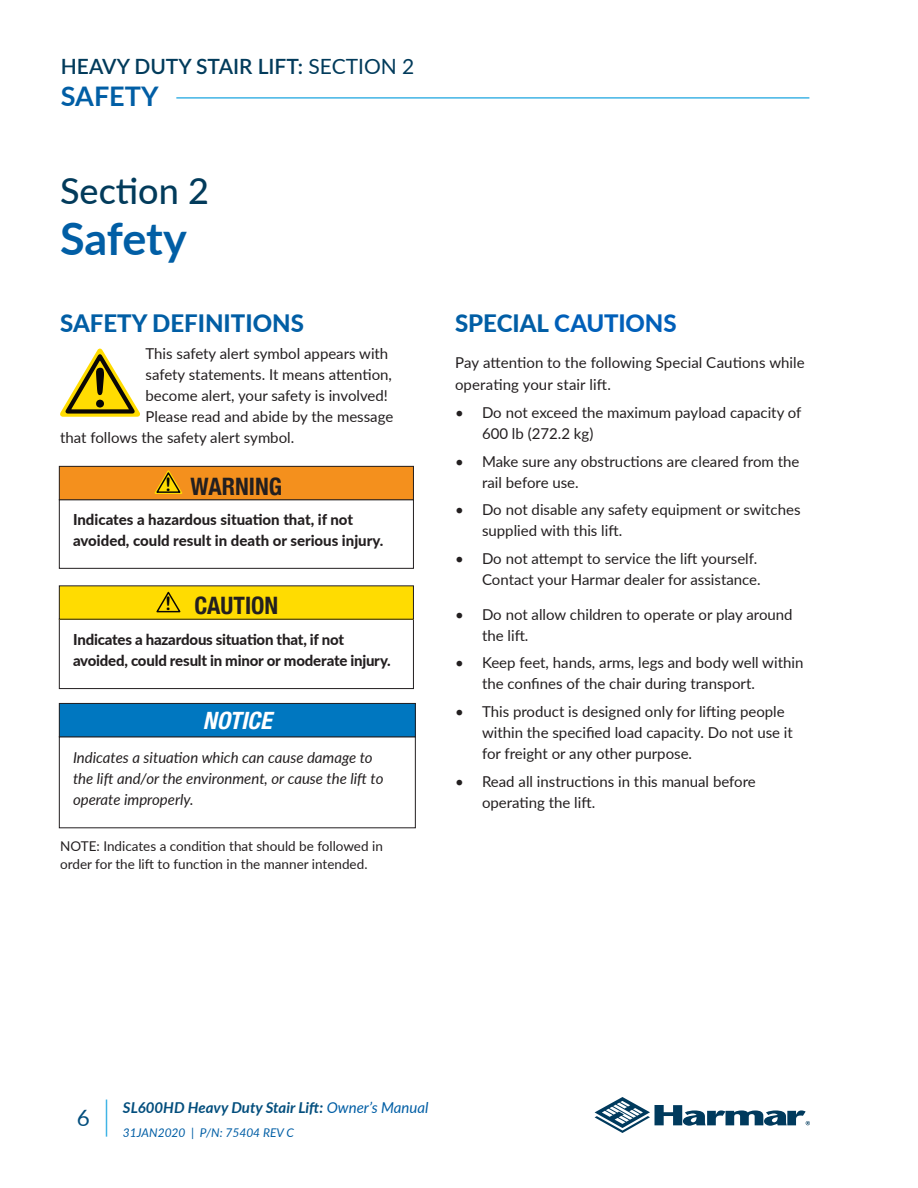
<style>
.page{position:relative;width:918px;height:1188px;background:#fff}
.page>*{position:absolute;margin:0;border:0;box-sizing:border-box;transform-origin:0 0}
.t1{font:53.85px "Arial Rounded MT Bold";color:#050504}
.Section_Header_-_Sta{font:700 45px "Lato";letter-spacing:-.005em;color:#015ea5}
.Section_Number_-_Sta{font:500 36px "Lato";color:#023b5b}
.t2{font:700 27px "Lato";color:#015ea5}
.Heading_1{font:800 24px "Lato";color:#015ea5}
.Heading_1-2{font:800 24px "Lato";color:#005fb9}
.Safety_Label_Heading{font:700 condensed 24px "Helvetica Neue";color:#231f20}
.Notice_Heading{font:italic 700 condensed 24px "Helvetica Neue LT Std";color:#fff}
.t3{font:22.5px "Lato";color:#034e7d}
.t4{font:600 21px "Lato";color:#023b5b}
.t5{font:18.75px "Arial Rounded MT Bold";color:#050504}
.Body{font:15px/21px "Lato";color:#231f20}
.Safety_Text{font:800 15px/21px "Lato";letter-spacing:-.01em;color:#231f20}
.Notice_Text{font:italic 15px/21px "Lato";color:#231f20}
.t6{font:italic 700 15px "Lato";color:#034e7d}
.Note_Text{font:13.5px/18px "Lato";color:#231f20}
.t7{font:italic 12px "Lato";color:#015ea5}
.s1{font-weight:400}
.s2{color:#015ea5}
.s3{font-weight:400;color:#015ea5}
</style>
<div class="page">
<svg style="left:595px;top:1097px;width:215px;height:36px"></svg>
<hr style="left:106px;top:1100px;width:1px;height:37px;background:#41b4e5">
<hr style="left:176px;top:97px;width:633px;height:2px;background:#41b4e5">
<div style="left:59px;top:499px;width:355px;height:70px;border:1px solid #231f20"></div>
<div style="left:59px;top:466px;width:354px;height:34px;background:#f4901d"></div>
<div style="left:59px;top:466px;width:355px;height:34px;border:1px solid #231f20"></div>
<svg style="left:155px;top:470px;width:27px;height:24px"></svg>
<div style="left:59px;top:619px;width:355px;height:70px;border:1px solid #231f20"></div>
<div style="left:59px;top:586px;width:354px;height:33px;background:#ffdc01"></div>
<svg style="left:156px;top:591px;width:25px;height:22px"></svg>
<div style="left:59px;top:703px;width:356px;height:34px;background:#0077c0"></div>
<div style="left:59px;top:703px;width:357px;height:34px;border:1px solid #231f20"></div>
<svg style="left:60px;top:349px;width:80px;height:68px"></svg>
<h3 class="t4" style="left:61px;top:51px;width:355px">HEAVY DUTY STAIR LIFT: <span class="s1">SECTION 2</span></h3>
<h3 class="t2" style="left:61px;top:76px;width:99px">SAFETY</h3>
<p class="Section_Number_-_Sta" style="left:60px;top:165px;width:150px">Section 2</p>
<p class="Section_Header_-_Sta" style="left:60px;top:206px;width:128px">Safety</p>
<p class="Heading_1" style="left:60px;top:305px;width:245px">SAFETY DEFINITIONS</p>
<p class="Body" style="left:146px;top:343px;width:244px">This safety alert symbol appears with</p>
<p class="Body" style="left:146px;top:364px;width:248px">safety statements. It means attention,</p>
<p class="Body" style="left:146px;top:385px;width:244px">become alert, your safety is involved!</p>
<p class="Body" style="left:146px;top:406px;width:249px">Please read and abide by the message</p>
<p class="Body" style="left:60px;top:427px;width:236px">that follows the safety alert symbol.</p>
<p class="t1" style="left:91px;top:356px;width:19px">!</p>
<p class="t5" style="left:165px;top:473px;width:8px">!</p>
<p class="Safety_Label_Heading" style="left:191px;top:466px;width:93px">WARNING</p>
<p class="Safety_Text" style="left:73px;top:509px;width:312px">Indicates a hazardous situation that, if not avoided, could result in death or serious injury.</p>
<p class="t5" style="left:165px;top:592px;width:8px">!</p>
<p class="Safety_Label_Heading" style="left:194px;top:586px;width:85px">CAUTION</p>
<p class="Safety_Text" style="left:73px;top:628px;width:319px">Indicates a hazardous situation that, if not avoided, could result in minor or moderate injury.</p>
<p class="Notice_Heading" style="left:203px;top:706px;width:70px">NOTICE</p>
<p class="Notice_Text" style="left:73px;top:746px;width:312px">Indicates a situation which can cause damage to the lift and/or the environment, or cause the lift to operate improperly.</p>
<p class="Note_Text" style="left:60px;top:837px;width:324px">NOTE: Indicates a condition that should be followed in order for the lift to function in the manner intended.</p>
<p class="Heading_1-2" style="left:455px;top:305px;width:223px"><span class="s2">SPECIAL</span> CAUTIONS</p>
<p class="Body" style="left:455px;top:350px;width:351px;line-height:22.5px">Pay attention to the following Special Cautions while operating your stair lift.</p>
<p class="Body" style="left:482px;top:401px;width:321px;text-indent:-27px">• Do not exceed the maximum payload capacity of<br>600 lb (272.2 kg)</p>
<p class="Body" style="left:482px;top:450px;width:319px;text-indent:-27px">• Make sure any obstructions are cleared from the rail before use.</p>
<p class="Body" style="left:482px;top:499px;width:320px;text-indent:-27px">• Do not disable any safety equipment or switches supplied with this lift.</p>
<p class="Body" style="left:455px;top:547px;width:307px;text-align:right">• Do not attempt to service the lift yourself.<br>Contact your Harmar dealer for assistance.</p>
<p class="Body" style="left:482px;top:603px;width:312px;text-indent:-27px">• Do not allow children to operate or play around the lift.</p>
<p class="Body" style="left:482px;top:652px;width:323px;text-indent:-27px">• Keep feet, hands, arms, legs and body well within the confines of the chair during transport.</p>
<p class="Body" style="left:482px;top:700px;width:312px;text-indent:-27px">• This product is designed only for lifting people within the specified load capacity. Do not use it for freight or any other purpose.</p>
<p class="Body" style="left:482px;top:770px;width:275px;text-indent:-27px">• Read all instructions in this manual before operating the lift.</p>
<h3 class="t3" style="left:77px;top:1101px;width:15px">6</h3>
<p class="t6" style="left:123px;top:1096px;width:307px">SL600HD Heavy Duty Stair Lift: <span class="s3">Owner’s Manual</span></p>
<p class="t7" style="left:123px;top:1124px;width:173px">31JAN2020 | P/N: 75404 REV C</p>
</div>
